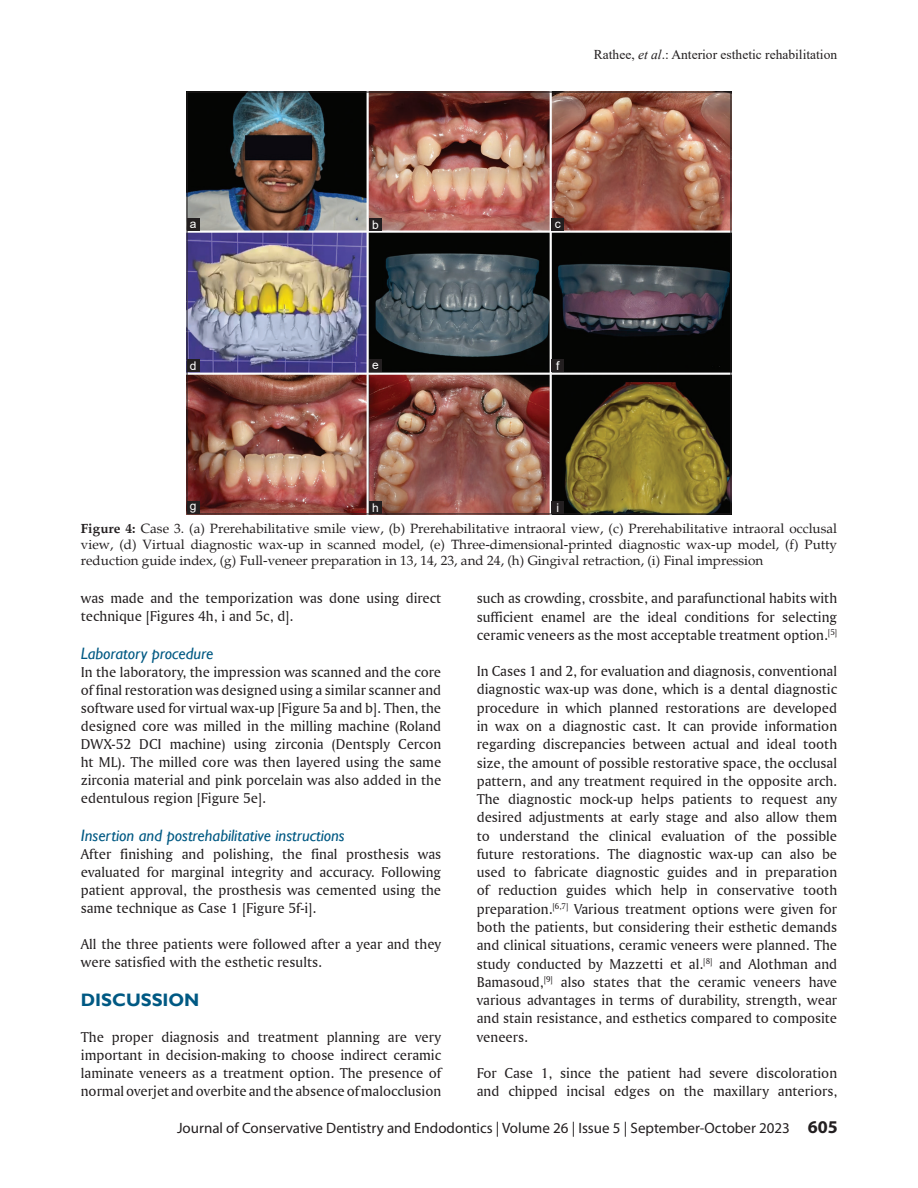
<style>
.page{position:relative;width:918px;height:1188px;background:#fff}
.page>*{position:absolute;margin:0;border:0;box-sizing:border-box;transform-origin:0 0}
.t1{font:700 18px "Gill Sans";color:#005983}
.t2{font:italic 16.5px "Gill Sans";color:#005983}
.TX{font:15px/18.3px "Amerigo BT Roman A";color:#231f20;text-align:justify}
.t3{font:15px "Myriad";color:#231f20}
.FGC{font:13.5px/16.2px "Palatino";color:#231f20;text-align:justify}
.t4{font:13.5px "Times New Roman";color:#231f20}
.LABEL{font:12px "Arial";color:#fff}
.s1{font-style:italic}
.s2{font-weight:700}
.s3{font-family:"Myriad Pro";font-weight:700;font-size:18px}
</style>
<div class="page">
<img style="left:189px;top:94px;width:540px;height:418px">
<div style="left:187px;top:360px;width:13px;height:12px;background:#231f20"></div>
<div style="left:369px;top:501px;width:13px;height:13px;background:#231f20"></div>
<div style="left:552px;top:218px;width:12px;height:13px;background:#231f20"></div>
<div style="left:187px;top:501px;width:13px;height:13px;background:#231f20"></div>
<div style="left:369px;top:218px;width:13px;height:13px;background:#231f20"></div>
<div style="left:551px;top:359px;width:13px;height:13px;background:#231f20"></div>
<div style="left:187px;top:218px;width:13px;height:13px;background:#231f20"></div>
<div style="left:369px;top:359px;width:13px;height:13px;background:#231f20"></div>
<div style="left:551px;top:501px;width:13px;height:13px;background:#231f20"></div>
<p class="t4" style="left:594px;top:45px;width:245px">Rathee, <span class="s1">et al</span>.: Anterior esthetic rehabilitation</p>
<p class="LABEL" style="left:190px;top:215px;width:8px">a</p>
<p class="LABEL" style="left:372px;top:216px;width:8px">b</p>
<p class="LABEL" style="left:555px;top:215px;width:7px">c</p>
<p class="LABEL" style="left:190px;top:358px;width:8px">d</p>
<p class="LABEL" style="left:372px;top:357px;width:8px">e</p>
<p class="LABEL" style="left:556px;top:358px;width:5px">f</p>
<p class="LABEL" style="left:190px;top:497px;width:8px">g</p>
<p class="LABEL" style="left:372px;top:500px;width:8px">h</p>
<p class="LABEL" style="left:556px;top:500px;width:4px">i</p>
<p class="FGC" style="left:81px;top:520px;width:758px"><span class="s2">Figure 4:</span> Case 3. (a) Prerehabilitative smile view, (b) Prerehabilitative intraoral view, (c) Prerehabilitative intraoral occlusal view, (d) Virtual diagnostic wax‑up in scanned model, (e) Three‑dimensional‑printed diagnostic wax‑up model, (f) Putty reduction guide index, (g) Full‑veneer preparation in 13, 14, 23, and 24, (h) Gingival retraction, (i) Final impression</p>
<p class="TX" style="left:81px;top:589px;width:362px">was made and the temporization was done using direct technique [Figures 4h, i and 5c, d].</p>
<h3 class="t2" style="left:81px;top:644px;width:134px">Laboratory procedure</h3>
<p class="TX" style="left:81px;top:663px;width:362px">In the laboratory, the impression was scanned and the core of final restoration was designed using a similar scanner and software used for virtual wax‑up [Figure 5a and b]. Then, the designed core was milled in the milling machine (Roland DWX‑52 DCI machine) using zirconia (Dentsply Cercon ht ML). The milled core was then layered using the same zirconia material and pink porcelain was also added in the edentulous region [Figure 5e].</p>
<h3 class="t2" style="left:81px;top:826px;width:265px">Insertion and postrehabilitative instructions</h3>
<p class="TX" style="left:81px;top:845px;width:362px">After finishing and polishing, the final prosthesis was evaluated for marginal integrity and accuracy. Following patient approval, the prosthesis was cemented using the same technique as Case 1 [Figure 5f‑i].</p>
<p class="TX" style="left:81px;top:935px;width:362px">All the three patients were followed after a year and they were satisfied with the esthetic results.</p>
<h1 class="t1" style="left:81px;top:989px;width:120px">DISCUSSION</h1>
<p class="TX" style="left:81px;top:1028px;width:362px">The proper diagnosis and treatment planning are very important in decision‑making to choose indirect ceramic laminate veneers as a treatment option. The presence of normal overjet and overbite and the absence of malocclusion</p>
<p class="TX" style="left:477px;top:589px;width:362px">such as crowding, crossbite, and parafunctional habits with sufficient enamel are the ideal conditions for selecting ceramic veneers as the most acceptable treatment option.<sup>[5]</sup></p>
<p class="TX" style="left:477px;top:662px;width:362px">In Cases 1 and 2, for evaluation and diagnosis, conventional diagnostic wax‑up was done, which is a dental diagnostic procedure in which planned restorations are developed in wax on a diagnostic cast. It can provide information regarding discrepancies between actual and ideal tooth size, the amount of possible restorative space, the occlusal pattern, and any treatment required in the opposite arch.<br>The diagnostic mock‑up helps patients to request any desired adjustments at early stage and also allow them to understand the clinical evaluation of the possible future restorations. The diagnostic wax‑up can also be used to fabricate diagnostic guides and in preparation of reduction guides which help in conservative tooth preparation.<sup>[6,7]</sup> Various treatment options were given for both the patients, but considering their esthetic demands and clinical situations, ceramic veneers were planned. The study conducted by Mazzetti et al.<sup>[8]</sup> and Alothman and Bamasoud,<sup>[9]</sup> also states that the ceramic veneers have various advantages in terms of durability, strength, wear and stain resistance, and esthetics compared to composite veneers.</p>
<p class="TX" style="left:477px;top:1063px;width:362px">For Case 1, since the patient had severe discoloration and chipped incisal edges on the maxillary anteriors,</p>
<p class="t3" style="left:177px;top:1120px;width:662px">Journal of Conservative Dentistry and Endodontics | Volume 26 | Issue 5 | September-October 2023 <span class="s3">605</span></p>
</div>
